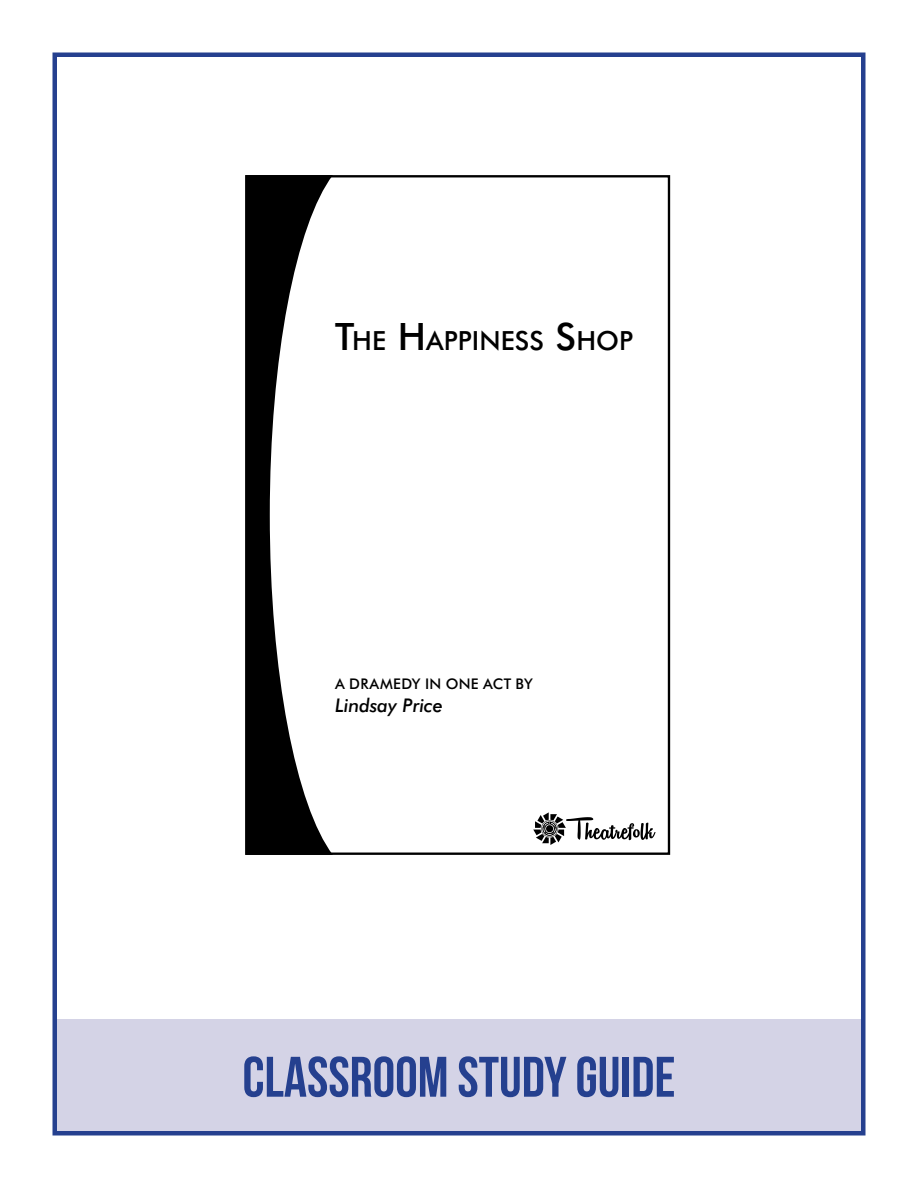
<style>
.page{position:relative;width:918px;height:1188px;background:#fff}
.page>*{position:absolute;margin:0;border:0;box-sizing:border-box;transform-origin:0 0}
.t1{font:57px "Bebas Neue";color:#25408f}
.t2{font:500 26.4px "Futura BT";color:#000}
.t3{font:italic 500 18.9px "Futura BT";letter-spacing:-.005em;color:#000}
.t4{font:500 14.7px "Futura BT";letter-spacing:.02em;color:#000}
.s1{font-size:37.8px}
</style>
<div class="page">
<div style="left:54px;top:1020px;width:810px;height:114px;background:#d4d3e6"></div>
<div style="left:52px;top:52px;width:814px;height:1084px;border:4px solid #25408f"></div>
<svg style="left:245px;top:175px;width:88px;height:680px"></svg>
<svg style="left:533px;top:812px;width:123px;height:33px"></svg>
<p class="t2" style="left:335px;top:325px;width:300px"><span class="s1">T</span>HE <span class="s1">H</span>APPINESS <span class="s1">S</span>HOP</p>
<p class="t4" style="left:335px;top:675px;width:199px">A DRAMEDY IN ONE ACT BY</p>
<p class="t3" style="left:335px;top:694px;width:109px">Lindsay Price</p>
<p class="t1" style="left:243px;top:1046px;width:434px">CLASSROOM STUDY GUIDE</p>
</div>
